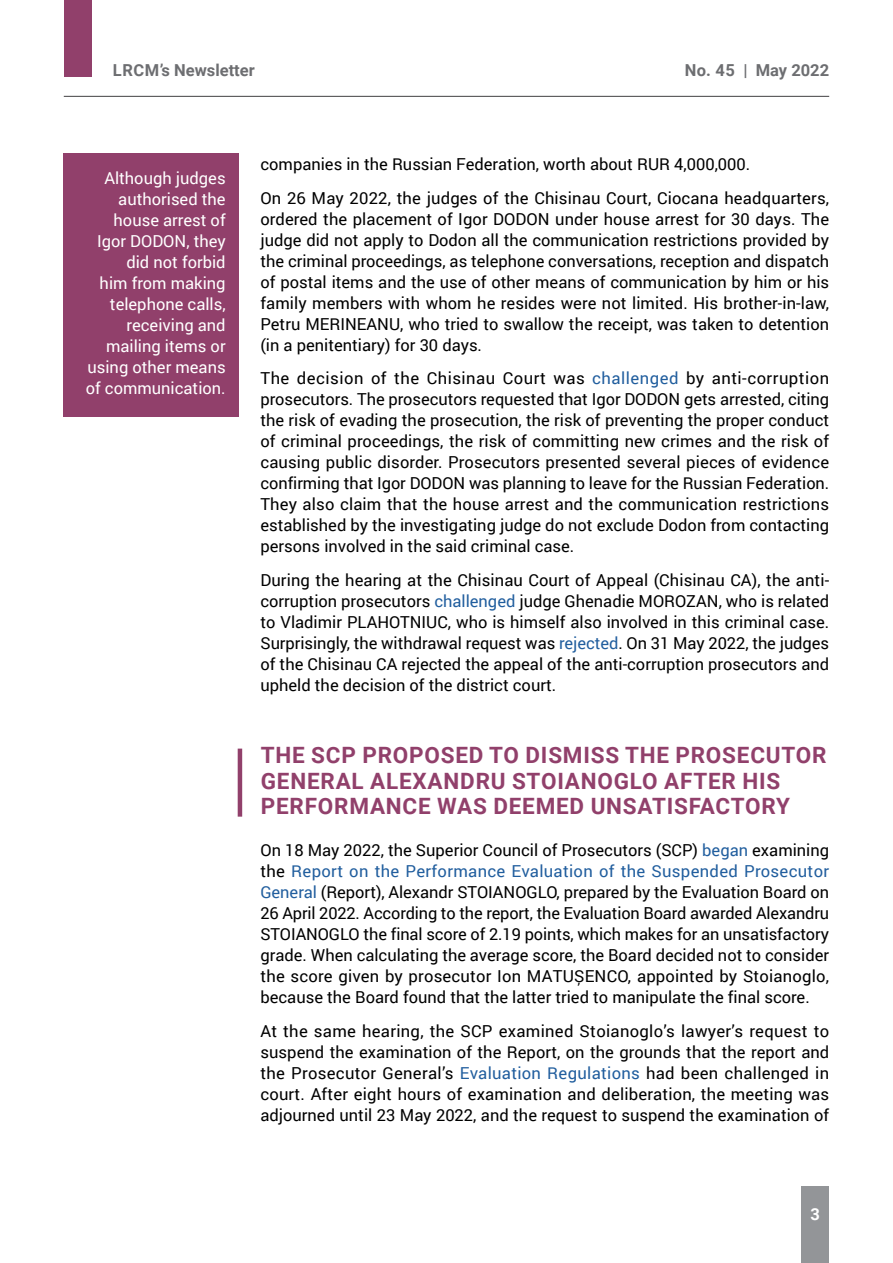
<style>
.page{position:relative;width:893px;height:1263px;background:#fff}
.page>*{position:absolute;margin:0;border:0;box-sizing:border-box;transform-origin:0 0}
.t1{font:700 22.5px/25.5px "Roboto";letter-spacing:.035em;color:#91406b}
.t2{font:16.5px/21px "Roboto";color:#000;text-align:justify}
.t3{font:16.5px/21px "Roboto";color:#fff;text-align:right}
.t4{font:700 16.5px "Roboto";color:#6d6e71}
.t5{font:700 16.5px "Roboto";color:#fff}
.s1{color:#215e9e}
</style>
<div class="page">
<div style="left:64px;top:0;width:28px;height:77px;background:#91406b"></div>
<hr style="left:64px;top:96px;width:765px;height:1px;background:#414042">
<div style="left:63px;top:153px;width:175px;height:263px;background:#91406b"></div>
<hr style="left:238px;top:749px;width:4px;height:68px;background:#91406b">
<div style="left:801px;top:1186px;width:28px;height:77px;background:#939598"></div>
<p class="t4" style="left:113px;top:59px;width:143px">LRCM’s Newsletter</p>
<p class="t4" style="left:685px;top:59px;width:146px">No. 45 | May 2022</p>
<p class="t3" style="left:86px;top:167px;width:141px">Although judges authorised the house arrest of<br>Igor DODON, they did not forbid<br>him from making telephone calls, receiving and mailing items or using other means of communication.</p>
<p class="t2" style="left:260px;top:146px;width:570px;line-height:33.8px">companies in the Russian Federation, worth about RUR 4,000,000.<br>On 26 May 2022, the judges of the Chisinau Court, Ciocana headquarters,</p>
<p class="t2" style="left:260px;top:207px;width:570px">ordered the placement of Igor DODON under house arrest for 30 days. The judge did not apply to Dodon all the communication restrictions provided by the criminal proceedings, as telephone conversations, reception and dispatch of postal items and the use of other means of communication by him or his family members with whom he resides were not limited. His brother-in-law, Petru MERINEANU, who tried to swallow the receipt, was taken to detention (in a penitentiary) for 30 days.</p>
<p class="t2" style="left:260px;top:367px;width:570px">The decision of the Chisinau Court was <span class="s1">challenged</span> by anti-corruption prosecutors. The prosecutors requested that Igor DODON gets arrested, citing the risk of evading the prosecution, the risk of preventing the proper conduct of criminal proceedings, the risk of committing new crimes and the risk of causing public disorder. Prosecutors presented several pieces of evidence confirming that Igor DODON was planning to leave for the Russian Federation.<br>They also claim that the house arrest and the communication restrictions established by the investigating judge do not exclude Dodon from contacting persons involved in the said criminal case.</p>
<p class="t2" style="left:260px;top:569px;width:570px">During the hearing at the Chisinau Court of Appeal (Chisinau CA), the anti&shy;corruption prosecutors <span class="s1">challenged</span> judge Ghenadie MOROZAN, who is related to Vladimir PLAHOTNIUC, who is himself also involved in this criminal case.<br>Surprisingly, the withdrawal request was <span class="s1">rejected</span>. On 31 May 2022, the judges of the Chisinau CA rejected the appeal of the anti-corruption prosecutors and upheld the decision of the district court.</p>
<h1 class="t1" style="left:261px;top:741px;width:567px">THE SCP PROPOSED TO DISMISS THE PROSECUTOR<br>GENERAL ALEXANDRU STOIANOGLO AFTER HIS<br>PERFORMANCE WAS DEEMED UNSATISFACTORY</h1>
<p class="t2" style="left:260px;top:839px;width:570px">On 18 May 2022, the Superior Council of Prosecutors (SCP) <span class="s1">began</span> examining the <span class="s1">Report on the Performance Evaluation of the Suspended Prosecutor General</span> (Report), Alexandr STOIANOGLO, prepared by the Evaluation Board on 26 April 2022. According to the report, the Evaluation Board awarded Alexandru STOIANOGLO the final score of 2.19 points, which makes for an unsatisfactory grade. When calculating the average score, the Board decided not to consider the score given by prosecutor Ion MATUȘENCO, appointed by Stoianoglo, because the Board found that the latter tried to manipulate the final score.</p>
<p class="t2" style="left:260px;top:1020px;width:570px">At the same hearing, the SCP examined Stoianoglo’s lawyer’s request to suspend the examination of the Report, on the grounds that the report and the Prosecutor General’s <span class="s1">Evaluation Regulations</span> had been challenged in court. After eight hours of examination and deliberation, the meeting was adjourned until 23 May 2022, and the request to suspend the examination of</p>
<p class="t5" style="left:811px;top:1203px;width:11px">3</p>
</div>
